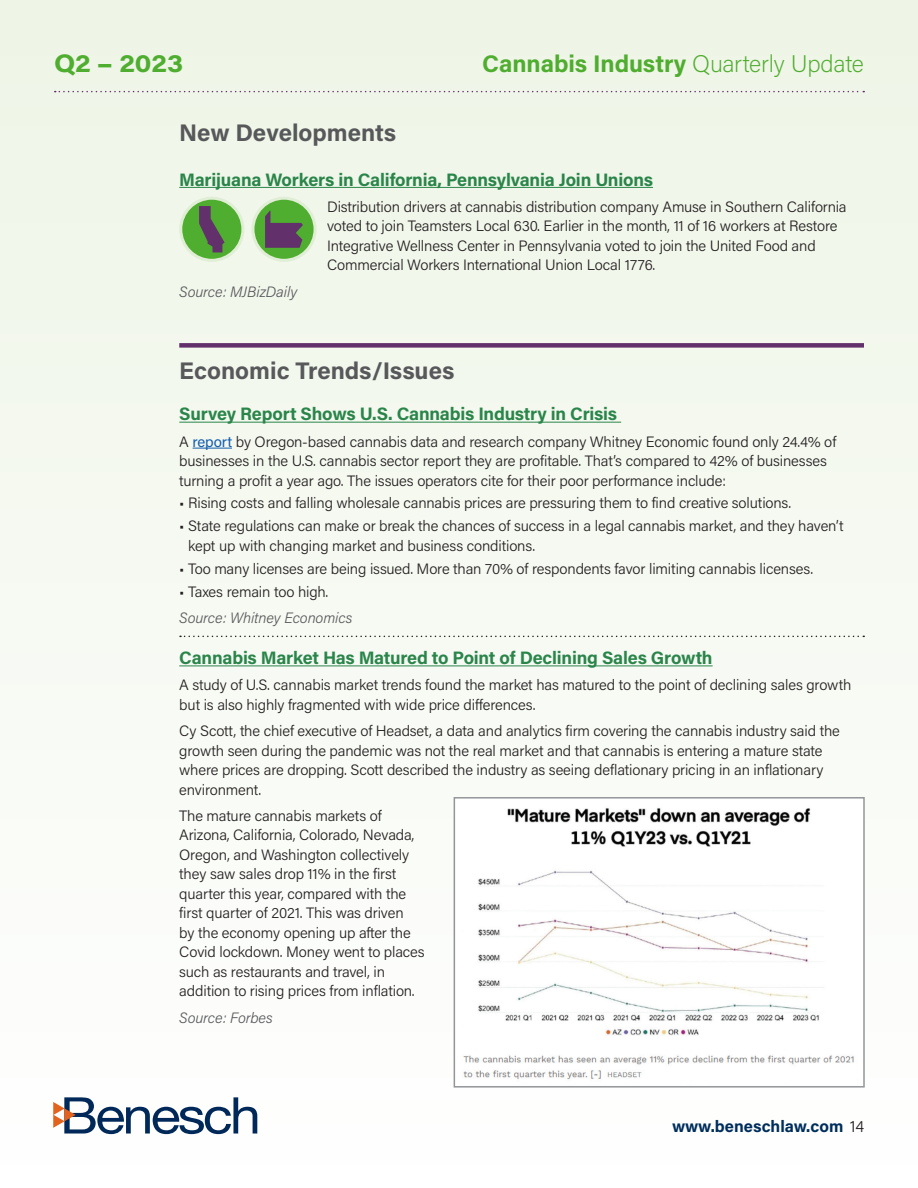
<style>
.page{position:relative;width:918px;height:1188px;background:#fff}
.page>*{position:absolute;margin:0;border:0;box-sizing:border-box;transform-origin:0 0}
.t1{font:700 24.75px "Acumin Pro Wide";color:#4fad2f}
.t2{font:700 24px "Acumin Pro";letter-spacing:-.005em;color:#4fad2f}
.SectionHead_RuleAbov{font:700 24px "Acumin Pro";color:#57585a}
.SectionHead_NoRule{font:700 24px "Acumin Pro";color:#57585a}
.BoldSubhead_Hyperlin{font:700 18px "Acumin Pro";letter-spacing:-.01em;color:#2a854a}
.BoldSubhead_RuleAbov{font:700 18px "Acumin Pro";letter-spacing:-.01em;color:#2a854a}
.t3{font:700 16.5px "Acumin Pro";color:#002e5c}
.Text{font:300 15px/19.5px "Acumin Pro";letter-spacing:-.01em;color:#231f20}
.Source_Italic{font:italic 300 15px "Acumin Pro";letter-spacing:-.01em;color:#57585a}
.s1{font-weight:200}
.s2{font-weight:400;color:#145ead}
.s3{font-weight:300;color:#231f20}
</style>
<div class="page">
<div style="left:0;top:0;width:918px;height:1165px;background:#f5f9f1"></div>
<svg style="left:53px;top:1097px;width:204px;height:37px"></svg>
<svg style="left:55px;top:91px;width:809px;height:1px"></svg>
<hr style="left:179px;top:187px;width:474px;height:1px;background:#2a854a">
<div style="left:179px;top:343px;width:685px;height:5px;background:#62306b"></div>
<hr style="left:179px;top:422px;width:442px;height:1px;background:#2a854a">
<hr style="left:193px;top:448px;width:39px;height:1px;background:#145ead">
<svg style="left:180px;top:636px;width:684px;height:1px"></svg>
<hr style="left:179px;top:665px;width:534px;height:1px;background:#2a854a">
<div style="left:181px;top:198px;width:62px;height:62px;background:#4fad2f;border-radius:50%"></div>
<div style="left:179px;top:197px;width:65px;height:65px;border:3px solid #e0eed5;border-radius:50%"></div>
<svg style="left:199px;top:206px;width:26px;height:46px"></svg>
<svg style="left:253px;top:198px;width:62px;height:62px"></svg>
<div style="left:251px;top:197px;width:66px;height:65px;border:3px solid #e0eed5;border-radius:50%"></div>
<svg style="left:265px;top:211px;width:38px;height:37px"></svg>
<img style="left:459px;top:800px;width:400px;height:285px">
<div style="left:454px;top:797px;width:411px;height:291px;border:2px solid #939598"></div>
<h1 class="t1" style="left:54px;top:45px;width:131px">Q2 – 2023</h1>
<h2 class="t2" style="left:482px;top:47px;width:383px">Cannabis Industry <span class="s1">Quarterly Update</span></h2>
<p class="SectionHead_NoRule" style="left:179px;top:116px;width:218px">New Developments</p>
<p class="BoldSubhead_Hyperlin" style="left:179px;top:167px;width:475px">Marijuana Workers in California, Pennsylvania Join Unions</p>
<p class="Text" style="left:327px;top:196px;width:521px">Distribution drivers at cannabis distribution company Amuse in Southern California voted to join Teamsters Local 630. Earlier in the month, 11 of 16 workers at Restore Integrative Wellness Center in Pennsylvania voted to join the United Food and Commercial Workers International Union Local 1776.</p>
<p class="Source_Italic" style="left:179px;top:281px;width:120px">Source: MJBizDaily</p>
<p class="SectionHead_RuleAbov" style="left:179px;top:354px;width:277px">Economic Trends/Issues</p>
<p class="BoldSubhead_Hyperlin" style="left:179px;top:401px;width:439px">Survey Report Shows U.S. Cannabis Industry in Crisis</p>
<p class="Text" style="left:179px;top:431px;width:659px">A <span class="s2">report</span> by Oregon-based cannabis data and research company Whitney Economic found only 24.4% of businesses in the U.S. cannabis sector report they are profitable. That’s compared to 42% of businesses turning a profit a year ago. The issues operators cite for their poor performance include:</p>
<p class="Text" style="left:179px;top:493px;width:614px">• Rising costs and falling wholesale cannabis prices are pressuring them to find creative solutions.</p>
<p class="Text" style="left:188px;top:516px;width:657px;text-indent:-9px">• State regulations can make or break the chances of success in a legal cannabis market, and they haven’t kept up with changing market and business conditions.</p>
<p class="Text" style="left:179px;top:558px;width:635px">• Too many licenses are being issued. More than 70% of respondents favor limiting cannabis licenses.</p>
<p class="Text" style="left:179px;top:581px;width:151px">• Taxes remain too high.</p>
<p class="Source_Italic" style="left:179px;top:607px;width:175px">Source: Whitney Economics</p>
<p class="BoldSubhead_RuleAbov" style="left:179px;top:645px;width:535px">Cannabis Market Has Matured to Point of Declining Sales Growth</p>
<p class="Text" style="left:179px;top:675px;width:674px">A study of U.S. cannabis market trends found the market has matured to the point of declining sales growth but is also highly fragmented with wide price differences.</p>
<p class="Text" style="left:179px;top:721px;width:662px">Cy Scott, the chief executive of Headset, a data and analytics firm covering the cannabis industry said the growth seen during the pandemic was not the real market and that cannabis is entering a mature state where prices are dropping. Scott described the industry as seeing deflationary pricing in an inflationary environment.</p>
<p class="Text" style="left:179px;top:805px;width:247px">The mature cannabis markets of Arizona, California, Colorado, Nevada, Oregon, and Washington collectively they saw sales drop 11% in the first quarter this year, compared with the first quarter of 2021. This was driven<br>by the economy opening up after the Covid lockdown. Money went to places such as restaurants and travel, in addition to rising prices from inflation.</p>
<p class="Source_Italic" style="left:179px;top:1007px;width:95px">Source: Forbes</p>
<p class="t3" style="left:672px;top:1115px;width:194px">www.beneschlaw.com <span class="s3">14</span></p>
</div>
